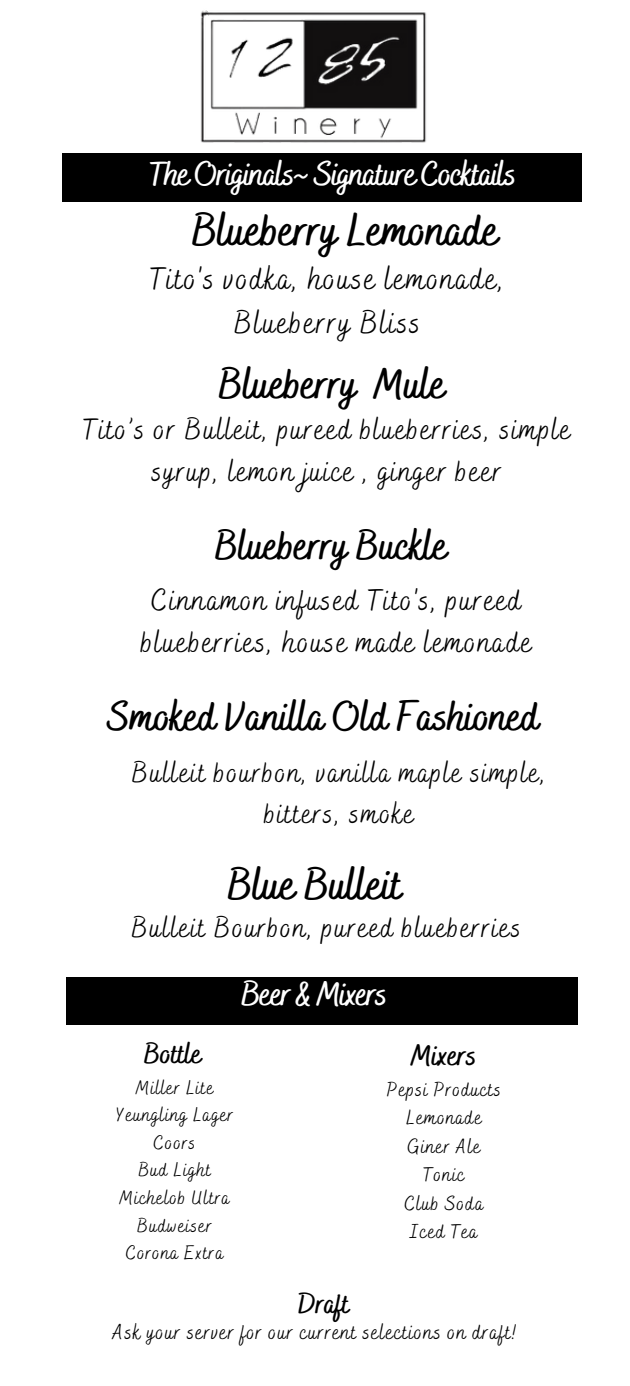
<style>
.page{position:relative;width:630px;height:1386px;background:#fff}
.page>*{position:absolute;margin:0;border:0;box-sizing:border-box;transform-origin:0 0}
.t1{font:700 45.32px "Bakerie Smooth";color:#000}
.t2{font:700 44.27px "Bakerie Smooth";color:#000}
.t3{font:700 42.88px "Bakerie Smooth";color:#000}
.t4{font:700 41.48px "Bakerie Smooth";color:#000}
.t5{font:700 41.3px "Bakerie Smooth";color:#000}
.t6{font:700 34.12px "Bakerie Smooth";letter-spacing:-.03em;color:#fff}
.t7{font:32.2px/44.6px "Bakerie Smooth";letter-spacing:.05em;color:#000;text-align:center}
.t8{font:30.8px/41.5px "Bakerie Smooth";letter-spacing:.05em;color:#000;text-align:center}
.t9{font:30.28px/42px "Bakerie Smooth";letter-spacing:.05em;color:#000;text-align:center}
.t10{font:700 29.75px "Bakerie Smooth";color:#000}
.t11{font:29.4px/40.6px "Bakerie Smooth";letter-spacing:.05em;color:#000;text-align:center}
.t12{font:700 28.7px "Bakerie Smooth";color:#000}
.t13{font:21.53px "Bakerie Smooth";letter-spacing:.05em;color:#000}
.t14{font:20.47px "Bakerie Smooth";letter-spacing:.05em;color:#000}
.t15{font:19.78px "Bakerie Smooth";letter-spacing:.05em;color:#000}
</style>
<div class="page">
<img style="left:200px;top:10px;width:227px;height:133px">
<div style="left:63px;top:153px;width:519px;height:49px;background:#000"></div>
<div style="left:66px;top:977px;width:512px;height:48px;background:#000"></div>
<h5 class="t6" style="left:150px;top:154px;width:368px">The Originals~ Signature Cocktails</h5>
<h2 class="t1" style="left:192px;top:204px;width:308px">Blueberry Lemonade</h2>
<h4 class="t7" style="left:150px;top:258px;width:356px">Tito's vodka, house lemonade,<br>Blueberry Bliss</h4>
<h4 class="t3" style="left:219px;top:359px;width:228px">Blueberry Mule</h4>
<p class="t9" style="left:83px;top:410px;width:489px">Tito’s or Bulleit, pureed blueberries, simple syrup, lemon juice , ginger beer</p>
<p class="t5" style="left:215px;top:521px;width:234px">Blueberry Buckle</p>
<p class="t8" style="left:141px;top:582px;width:392px">Cinnamon infused Tito's, pureed blueberries, house made lemonade</p>
<p class="t4" style="left:108px;top:693px;width:433px">Smoked Vanilla Old Fashioned</p>
<p class="t11" style="left:132px;top:754px;width:416px">Bulleit bourbon, vanilla maple simple, bitters, smoke</p>
<p class="t2" style="left:228px;top:858px;width:176px">Blue Bulleit</p>
<p class="t11" style="left:132px;top:909px;width:391px">Bulleit Bourbon, pureed blueberries</p>
<p class="t6" style="left:241px;top:974px;width:148px">Beer &amp; Mixers</p>
<h4 class="t10" style="left:411px;top:1038px;width:67px">Mixers</h4>
<p class="t14" style="left:387px;top:1077px;width:116px">Pepsi Products</p>
<p class="t14" style="left:406px;top:1106px;width:77px">Lemonade</p>
<p class="t14" style="left:407px;top:1134px;width:75px">Giner Ale</p>
<p class="t14" style="left:423px;top:1163px;width:43px">Tonic</p>
<p class="t14" style="left:404px;top:1191px;width:81px">Club Soda</p>
<p class="t14" style="left:410px;top:1220px;width:69px">Iced Tea</p>
<h4 class="t12" style="left:144px;top:1037px;width:59px">Bottle</h4>
<h3 class="t15" style="left:136px;top:1076px;width:79px">Miller Lite</h3>
<h4 class="t15" style="left:116px;top:1103px;width:119px">Yeungling Lager</h4>
<h5 class="t15" style="left:154px;top:1131px;width:44px">Coors</h5>
<h4 class="t15" style="left:138px;top:1158px;width:74px">Bud Light</h4>
<p class="t15" style="left:120px;top:1186px;width:111px">Michelob Ultra</p>
<h4 class="t15" style="left:137px;top:1214px;width:76px">Budweiser</h4>
<h5 class="t15" style="left:126px;top:1241px;width:99px">Corona Extra</h5>
<h2 class="t12" style="left:298px;top:1287px;width:53px">Draft</h2>
<h1 class="t13" style="left:112px;top:1320px;width:407px">Ask your server for our current selections on draft!</h1>
</div>
